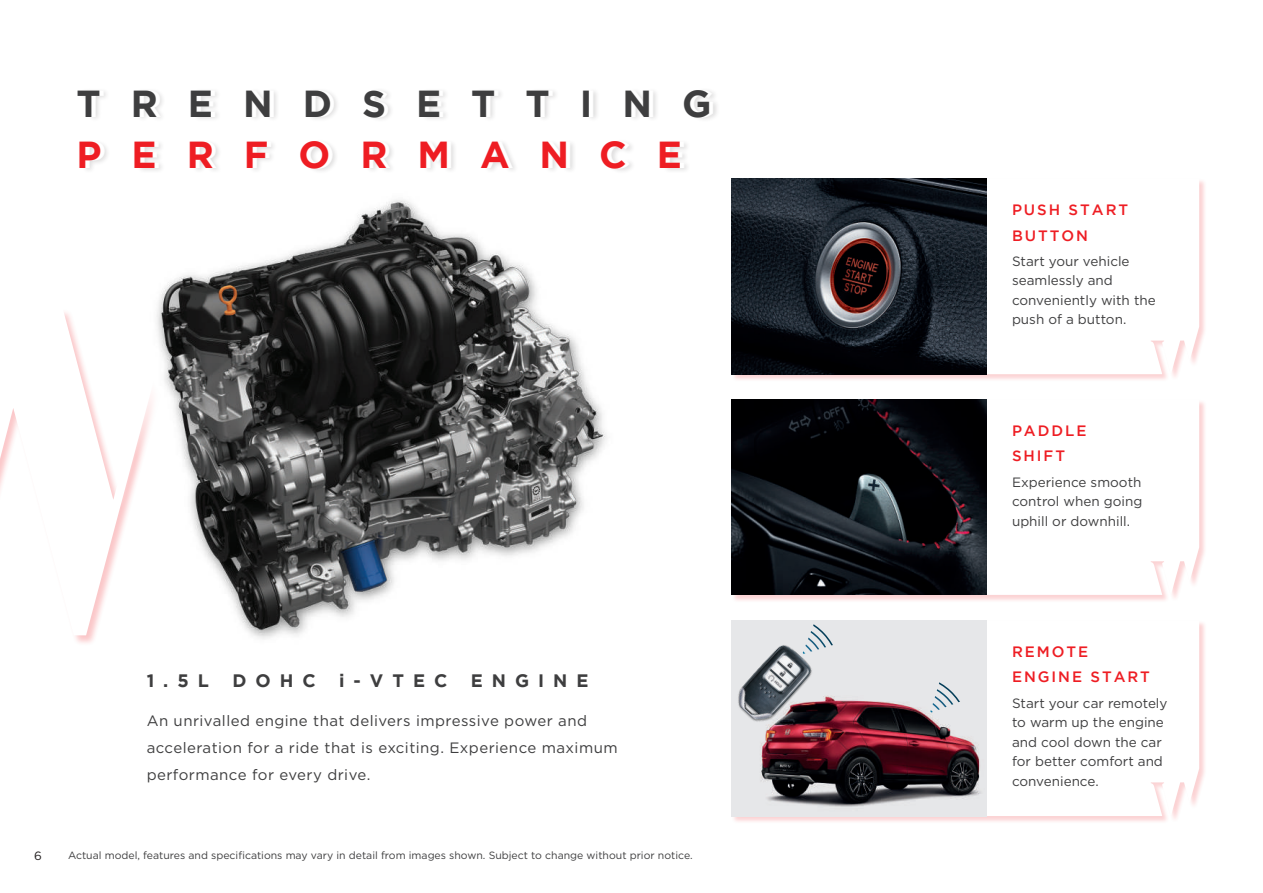
<style>
.page{position:relative;width:1263px;height:893px;background:#fff}
.page>*{position:absolute;margin:0;border:0;box-sizing:border-box;transform-origin:0 0}
.t1{font:700 37.5px "Gotham";letter-spacing:.8em;color:#3e3e3f}
.t2{font:700 37.5px "Gotham";letter-spacing:.8em;color:#ee1d23}
.t3{font:700 18px "Gotham";letter-spacing:.5em;color:#3e3e3f}
.t4{font:15px/27px "Gotham";letter-spacing:.03em;color:#3e3e3f}
.t5{font:500 15px/25.5px "Gotham";letter-spacing:.13em;color:#ee1d23}
.t6{font:13.5px/19.5px "Gotham";color:#3e3e3f}
.t7{font:12px "Gotham";color:#231f20}
.t8{font:10.5px "Gotham";color:#3e3e3f}
</style>
<div class="page">
<div style="left:731px;top:178px;width:476px;height:204px;background:#ee1d23;opacity:.2"></div>
<svg style="left:986px;top:179px;width:213px;height:195px"></svg>
<div style="left:731px;top:399px;width:476px;height:204px;background:#ee1d23;opacity:.2"></div>
<svg style="left:986px;top:399px;width:213px;height:196px"></svg>
<div style="left:731px;top:620px;width:476px;height:204px;background:#ee1d23;opacity:.2"></div>
<svg style="left:986px;top:620px;width:213px;height:196px"></svg>
<img style="left:731px;top:179px;width:255px;height:195px">
<img style="left:731px;top:399px;width:255px;height:196px">
<img style="left:731px;top:620px;width:255px;height:196px">
<img style="left:731px;top:631px;width:92px;height:105px">
<img style="left:117px;top:200px;width:490px;height:439px">
<svg style="left:802px;top:620px;width:44px;height:34px"></svg>
<svg style="left:930px;top:677px;width:45px;height:36px;background:#d6dce0"></svg>
<div style="left:80px;top:88px;width:640px;height:87px;background:#231f20;opacity:.15"></div>
<h1 class="t1" style="left:77px;top:82px;width:636px">TRENDSETTING</h1>
<h1 class="t2" style="left:77px;top:133px;width:607px">PERFORMANCE</h1>
<p class="t7" style="left:34px;top:848px;width:9px">6</p>
<h2 class="t3" style="left:147px;top:670px;width:64px">1.5L</h2>
<h2 class="t3" style="left:232px;top:670px;width:85px">DOHC</h2>
<h2 class="t3" style="left:339px;top:670px;width:110px">i-VTEC</h2>
<h2 class="t3" style="left:471px;top:670px;width:119px">ENGINE</h2>
<p class="t4" style="left:147px;top:707px;width:472px">An unrivalled engine that delivers impressive power and acceleration for a ride that is exciting. Experience maximum performance for every drive.</p>
<p class="t8" style="left:68px;top:848px;width:626px">Actual model, features and specifications may vary in detail from images shown. Subject to change without prior notice.</p>
<p class="t5" style="left:1012px;top:197px;width:118px">PUSH START<br>BUTTON</p>
<p class="t6" style="left:1012px;top:251px;width:145px">Start your vehicle seamlessly and conveniently with the push of a button.</p>
<p class="t5" style="left:1012px;top:417px;width:76px">PADDLE<br>SHIFT</p>
<p class="t6" style="left:1012px;top:472px;width:132px;text-align:justify">Experience smooth control when going uphill or downhill.</p>
<p class="t5" style="left:1012px;top:638px;width:139px">REMOTE<br>ENGINE START</p>
<p class="t6" style="left:1012px;top:693px;width:157px">Start your car remotely to warm up the engine and cool down the car for better comfort and convenience.</p>
</div>
